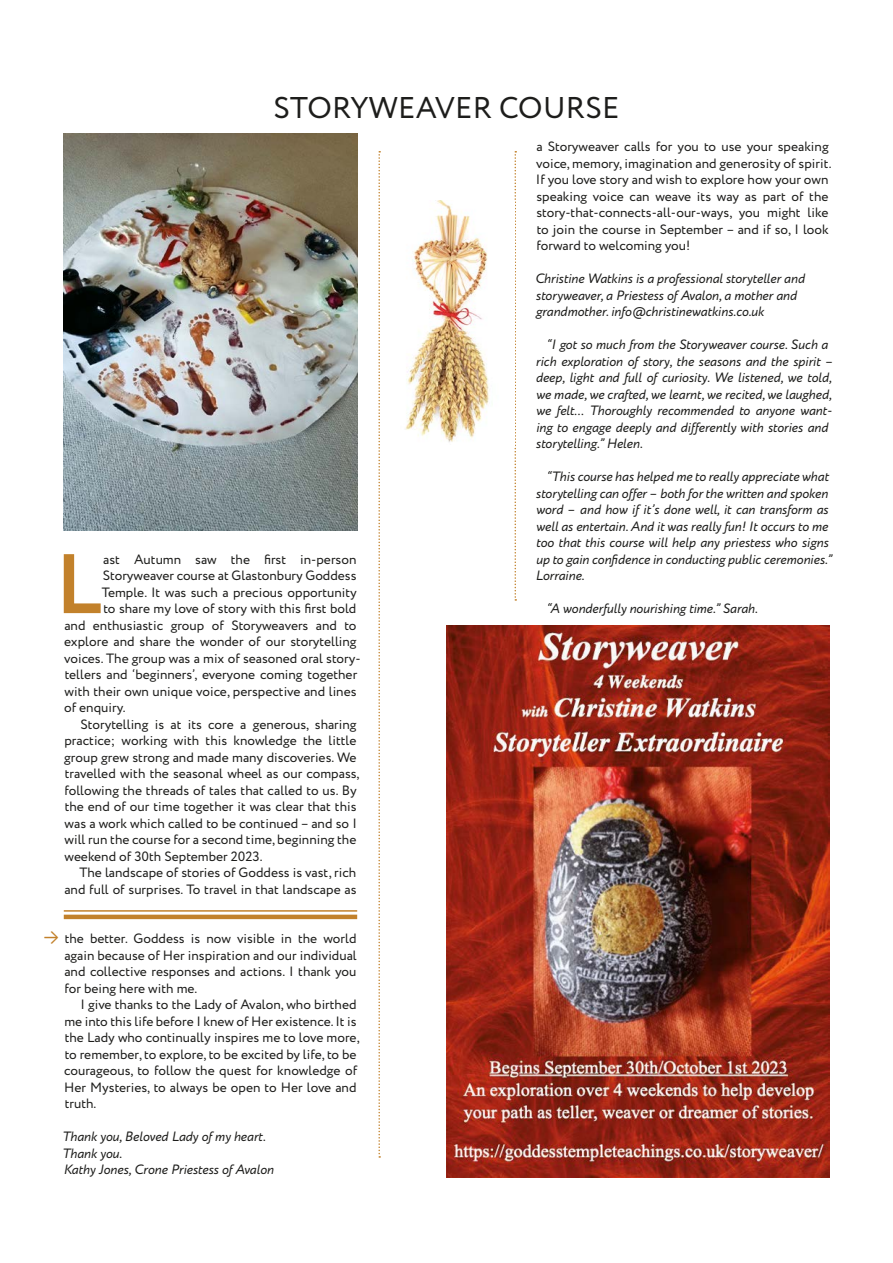
<style>
.page{position:relative;width:893px;height:1263px;background:#fff}
.page>*{position:absolute;margin:0;border:0;box-sizing:border-box;transform-origin:0 0}
.t1{font:700 84.15px "Circe";color:#c2812b}
.t2{font:30px "Circe";letter-spacing:.01em;color:#1d1d1b}
.t3{font:18px "Calibri";color:#c2812b}
.t4{font:13.5px/16.5px "Circe";color:#1d1d1b}
.t5{font:italic 13.5px/16.5px "Circe";color:#1d1d1b}
.s1{font-style:normal}
.s2{font-family:"Haboro Soft Nor Reg";font-style:normal}
</style>
<div class="page">
<svg style="left:378px;top:151px;width:2px;height:1007px"></svg>
<img style="left:447px;top:626px;width:382px;height:552px">
<img style="left:64px;top:134px;width:293px;height:397px">
<svg style="left:514px;top:151px;width:2px;height:450px"></svg>
<hr style="left:64px;top:910px;width:293px;height:2px;background:#c2812b">
<hr style="left:64px;top:915px;width:293px;height:4px;background:#c2812b">
<img style="left:405px;top:201px;width:85px;height:241px">
<h2 class="t2" style="left:273px;top:88px;width:347px">STORYWEAVER COURSE</h2>
<p class="t4" style="left:536px;top:139px;width:297px">a Storyweaver calls for you to use your speaking voice, memory, imagination and generosity of spirit.<br>If you love story and wish to explore how your own speaking voice can weave its way as part of the story-that-connects-all-our-ways, you might like to join the course in September – and if so, I look forward to welcoming you!</p>
<p class="t5" style="left:535px;top:271px;width:271px">Christine Watkins is a professional storyteller and storyweaver, a Priestess of Avalon, a mother and grandmother. info@christinewatkins.co.uk</p>
<p class="t5" style="left:536px;top:337px;width:299px;text-indent:10px">“I got so much from the Storyweaver course. Such a rich exploration of story, the seasons and the spirit <span class="s1">– </span>deep, light and full of curiosity. We listened, we told, we made, we crafted, we learnt, we recited, we laughed, we felt<span class="s2">…</span> Thoroughly recommended to anyone want&shy;ing to engage deeply and differently with stories and storytelling.” Helen.</p>
<p class="t5" style="left:535px;top:469px;width:298px;text-indent:11px">“This course has helped me to really appreciate what storytelling can offer <span class="s1">–</span> both for the written and spoken word <span class="s1">–</span> and how if it’s done well, it can transform as well as entertain. And it was really fun! It occurs to me too that this course will help any priestess who signs up to gain confidence in conducting public ceremonies.” Lorraine.</p>
<p class="t5" style="left:546px;top:601px;width:213px">“A wonderfully nourishing time.” Sarah.</p>
<h1 class="t1" style="left:56px;top:528px;width:48px">L</h1>
<p class="t4" style="left:103px;top:551px;width:255px">ast Autumn saw the first in-person</p>
<p class="t4" style="left:103px;top:568px;width:255px">Storyweaver course at Glastonbury Goddess</p>
<p class="t4" style="left:102px;top:584px;width:257px">Temple. It was such a precious opportunity</p>
<p class="t4" style="left:103px;top:601px;width:254px">to share my love of story with this first bold</p>
<p class="t4" style="left:64px;top:617px;width:294px">and enthusiastic group of Storyweavers and to</p>
<p class="t4" style="left:64px;top:634px;width:294px">explore and share the wonder of our storytelling</p>
<p class="t4" style="left:64px;top:650px;width:298px">voices. The group was a mix of seasoned oral story-</p>
<p class="t4" style="left:65px;top:667px;width:294px">tellers and ‘beginners’, everyone coming together</p>
<p class="t4" style="left:65px;top:683px;width:293px">with their own unique voice, perspective and lines</p>
<p class="t4" style="left:64px;top:700px;width:63px">of enquiry.</p>
<p class="t4" style="left:81px;top:716px;width:278px">Storytelling is at its core a generous, sharing</p>
<p class="t4" style="left:64px;top:733px;width:294px">practice; working with this knowledge the little</p>
<p class="t4" style="left:64px;top:749px;width:294px">group grew strong and made many discoveries. We</p>
<p class="t4" style="left:65px;top:766px;width:296px">travelled with the seasonal wheel as our compass,</p>
<p class="t4" style="left:64px;top:782px;width:294px">following the threads of tales that called to us. By</p>
<p class="t4" style="left:65px;top:799px;width:293px">the end of our time together it was clear that this</p>
<p class="t4" style="left:65px;top:815px;width:294px">was a work which called to be continued – and so I</p>
<p class="t4" style="left:65px;top:832px;width:293px">will run the course for a second time, beginning the</p>
<p class="t4" style="left:65px;top:848px;width:200px">weekend of 30th September 2023.</p>
<p class="t4" style="left:80px;top:865px;width:278px">The landscape of stories of Goddess is vast, rich</p>
<p class="t4" style="left:64px;top:881px;width:294px">and full of surprises. To travel in that landscape as</p>
<p class="t4" style="left:64px;top:931px;width:294px;text-align:justify">the better. Goddess is now visible in the world again because of Her inspiration and our individual and collective responses and actions. I thank you for being here with me.</p>
<p class="t4" style="left:64px;top:997px;width:297px;text-indent:16px">I give thanks to the Lady of Avalon, who birthed me into this life before I knew of Her existence. It is the Lady who continually inspires me to love more, to remember, to explore, to be excited by life, to be courageous, to follow the quest for knowledge of Her Mysteries, to always be open to Her love and truth.</p>
<p class="t5" style="left:62px;top:1129px;width:213px">Thank you, Beloved Lady of my heart.<br>Thank you.<br>Kathy Jones, Crone Priestess of Avalon</p>
<h3 class="t3" style="left:43px;top:925px;width:18px">→</h3>
</div>
